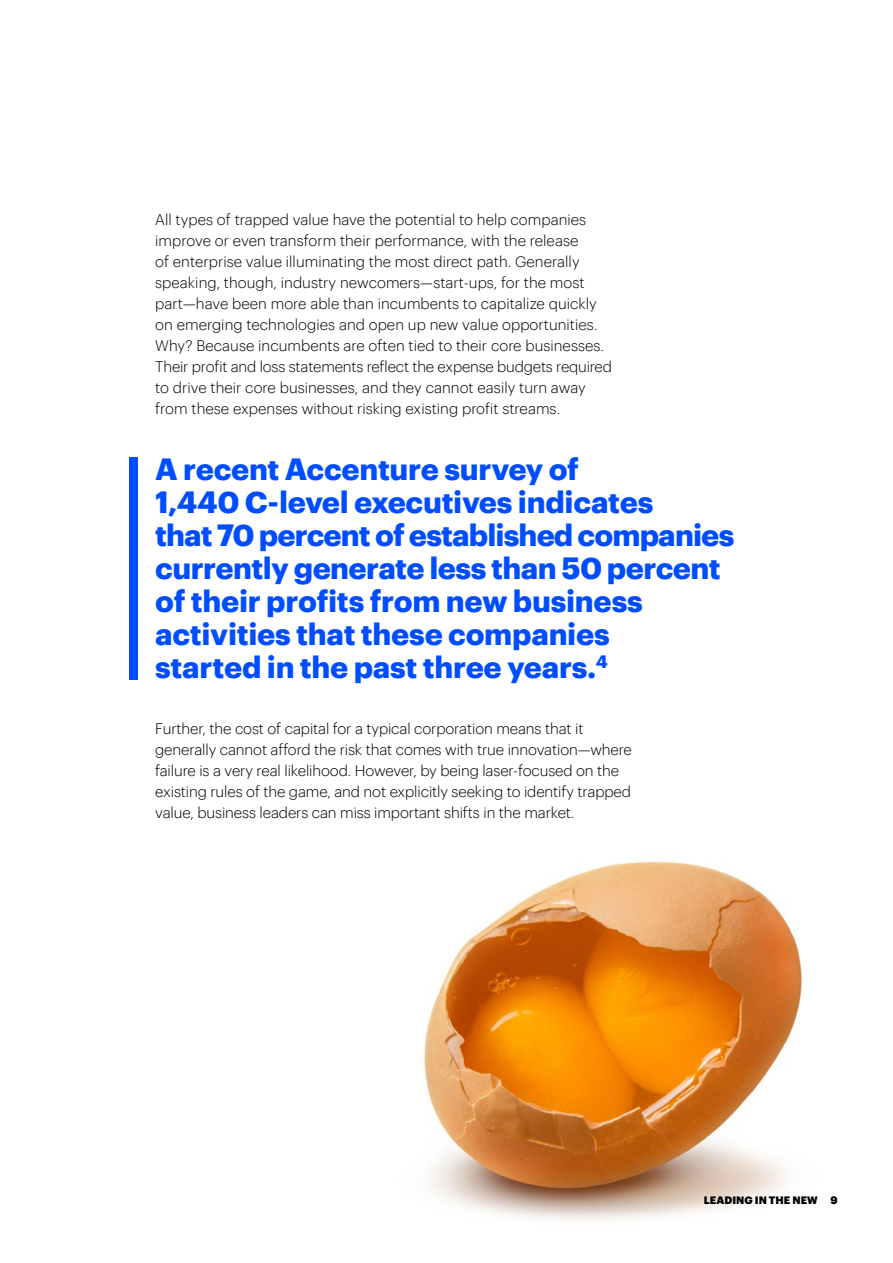
<style>
.page{position:relative;width:893px;height:1263px;background:#fff}
.page>*{position:absolute;margin:0;border:0;box-sizing:border-box;transform-origin:0 0}
.HEADING_1{font:700 30px/33px "Graphik";letter-spacing:-.01em;color:#004dff}
.BODY_copy{font:300 15px/21px "Graphik";color:#000}
.t1{font:900 10.5px "Graphik";letter-spacing:.005em;color:#000}
</style>
<div class="page">
<img style="left:424px;top:861px;width:378px;height:359px">
<div style="left:130px;top:457px;width:8px;height:222px;background:#004dff"></div>
<p class="BODY_copy" style="left:155px;top:208px;width:458px">All types of trapped value have the potential to help companies improve or even transform their performance, with the release<br>of enterprise value illuminating the most direct path. Generally speaking, though, industry newcomers—start-ups, for the most part—have been more able than incumbents to capitalize quickly on emerging technologies and open up new value opportunities.<br>Why? Because incumbents are often tied to their core businesses.<br>Their profit and loss statements reflect the expense budgets required to drive their core businesses, and they cannot easily turn away from these expenses without risking existing profit streams.</p>
<p class="HEADING_1" style="left:155px;top:450px;width:581px">A recent Accenture survey of<br>1,440 C-level executives indicates<br>that 70 percent of established companies currently generate less than 50 percent of their profits from new business activities that these companies<br>started in the past three years.<sup>4</sup></p>
<p class="BODY_copy" style="left:155px;top:717px;width:478px">Further, the cost of capital for a typical corporation means that it generally cannot afford the risk that comes with true innovation—where failure is a very real likelihood. However, by being laser-focused on the existing rules of the game, and not explicitly seeking to identify trapped value, business leaders can miss important shifts in the market.</p>
<p class="t1" style="left:704px;top:1191px;width:136px">LEADING IN THE NEW 9</p>
</div>
